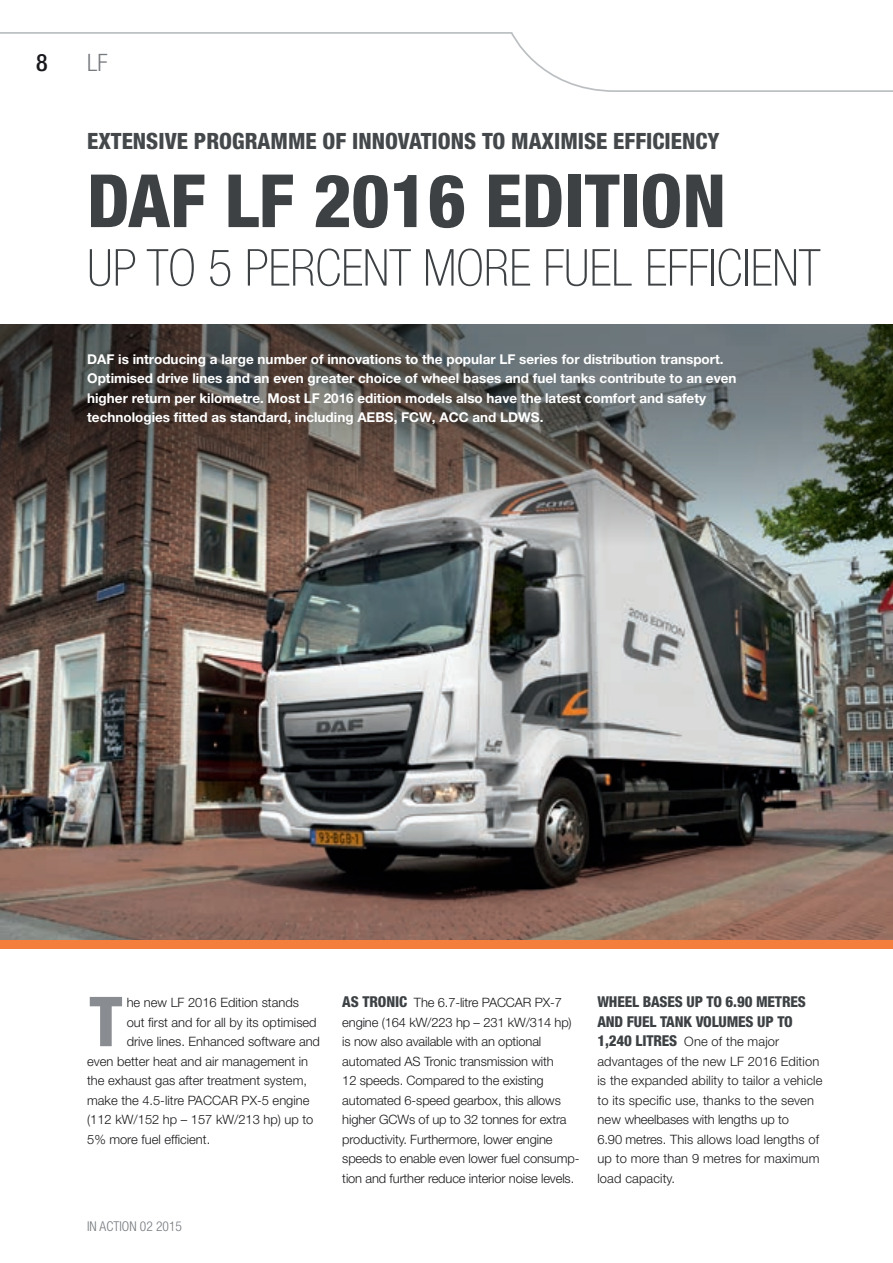
<style>
.page{position:relative;width:893px;height:1263px;background:#fff}
.page>*{position:absolute;margin:0;border:0;box-sizing:border-box;transform-origin:0 0}
.t1{font:800 condensed 73.5px "Helvetica Neue LT Pro";color:#3d4144}
.t2{font:800 condensed 69px "Helvetica Neue LT Pro";color:#898d91}
.t3{font:100 condensed 51px "Helvetica Neue LT Pro";color:#3d4144}
.t4{font:300 condensed 24px "Helvetica Neue LT Pro";color:#767a7e}
.t5{font:500 condensed 24px "Helvetica Neue LT Pro";color:#19181c}
.t6{font:800 condensed 22.5px "Helvetica Neue LT Pro";color:#44484b}
.t7{font:800 condensed 15px/19.5px "Helvetica Neue LT Pro";letter-spacing:-.01em;color:#3d4144}
.t8{font:700 13.5px/19.5px "Helvetica Neue LT Pro";color:#fff}
.t9{font:300 condensed 13.5px "Helvetica Neue LT Pro";color:#767a7e}
.t10{font:300 12.9px/19.5px "Helvetica Neue LT Pro";color:#19181c}
.s1{font-weight:800;font-stretch:condensed;font-size:15px;color:#3d4144}
</style>
<div class="page">
<img style="left:0;top:578px;width:893px;height:362px">
<div style="left:0;top:940px;width:893px;height:9px;background:#f47e3c"></div>
<img style="left:0;top:325px;width:893px;height:253px">
<svg style="left:0;top:32px;width:893px;height:60px"></svg>
<h3 class="t5" style="left:36px;top:48px;width:13px">8</h3>
<h3 class="t4" style="left:87px;top:49px;width:22px">LF</h3>
<h3 class="t6" style="left:87px;top:127px;width:634px">EXTENSIVE PROGRAMME OF INNOVATIONS TO MAXIMISE EFFICIENCY</h3>
<h1 class="t1" style="left:87px;top:155px;width:640px">DAF LF 2016 EDITION</h1>
<h3 class="t3" style="left:87px;top:240px;width:735px">UP TO 5 PERCENT MORE FUEL EFFICIENT</h3>
<p class="t8" style="left:87px;top:349px;width:651px">DAF is introducing a large number of innovations to the popular LF series for distribution transport.<br>Optimised drive lines and an even greater choice of wheel bases and fuel tanks contribute to an even higher return per kilometre. Most LF 2016 edition models also have the latest comfort and safety technologies fitted as standard, including AEBS, FCW, ACC and LDWS.</p>
<h2 class="t2" style="left:89px;top:979px;width:35px">T</h2>
<p class="t10" style="left:127px;top:992px;width:174px">he new LF 2016 Edition stands</p>
<p class="t10" style="left:127px;top:1012px;width:191px">out first and for all by its optimised</p>
<p class="t10" style="left:127px;top:1031px;width:195px">drive lines. Enhanced software and</p>
<p class="t10" style="left:87px;top:1051px;width:223px">even better heat and air management in</p>
<p class="t10" style="left:87px;top:1070px;width:221px">the exhaust gas after treatment system,</p>
<p class="t10" style="left:87px;top:1090px;width:224px">make the 4.5-litre PACCAR PX-5 engine</p>
<p class="t10" style="left:87px;top:1109px;width:228px">(112 kW/152 hp – 157 kW/213 hp) up to</p>
<p class="t10" style="left:87px;top:1129px;width:125px">5% more fuel efficient.</p>
<p class="t9" style="left:87px;top:1219px;width:96px">IN ACTION 02 2015</p>
<p class="t10" style="left:342px;top:992px;width:239px"><span class="s1">AS TRONIC</span> The 6.7-litre PACCAR PX-7 engine (164 kW/223 hp – 231 kW/314 hp) is now also available with an optional automated AS Tronic transmission with<br>12 speeds. Compared to the existing automated 6-speed gearbox, this allows higher GCWs of up to 32 tonnes for extra productivity. Furthermore, lower engine speeds to enable even lower fuel consump&shy;tion and further reduce interior noise levels.</p>
<p class="t7" style="left:597px;top:992px;width:210px">WHEEL BASES UP TO 6.90 METRES<br>AND FUEL TANK VOLUMES UP TO</p>
<p class="t10" style="left:597px;top:1031px;width:227px"><span class="s1">1,240 LITRES</span> One of the major advantages of the new LF 2016 Edition is the expanded ability to tailor a vehicle to its specific use, thanks to the seven new wheelbases with lengths up to<br>6.90 metres. This allows load lengths of up to more than 9 metres for maximum load capacity.</p>
</div>
